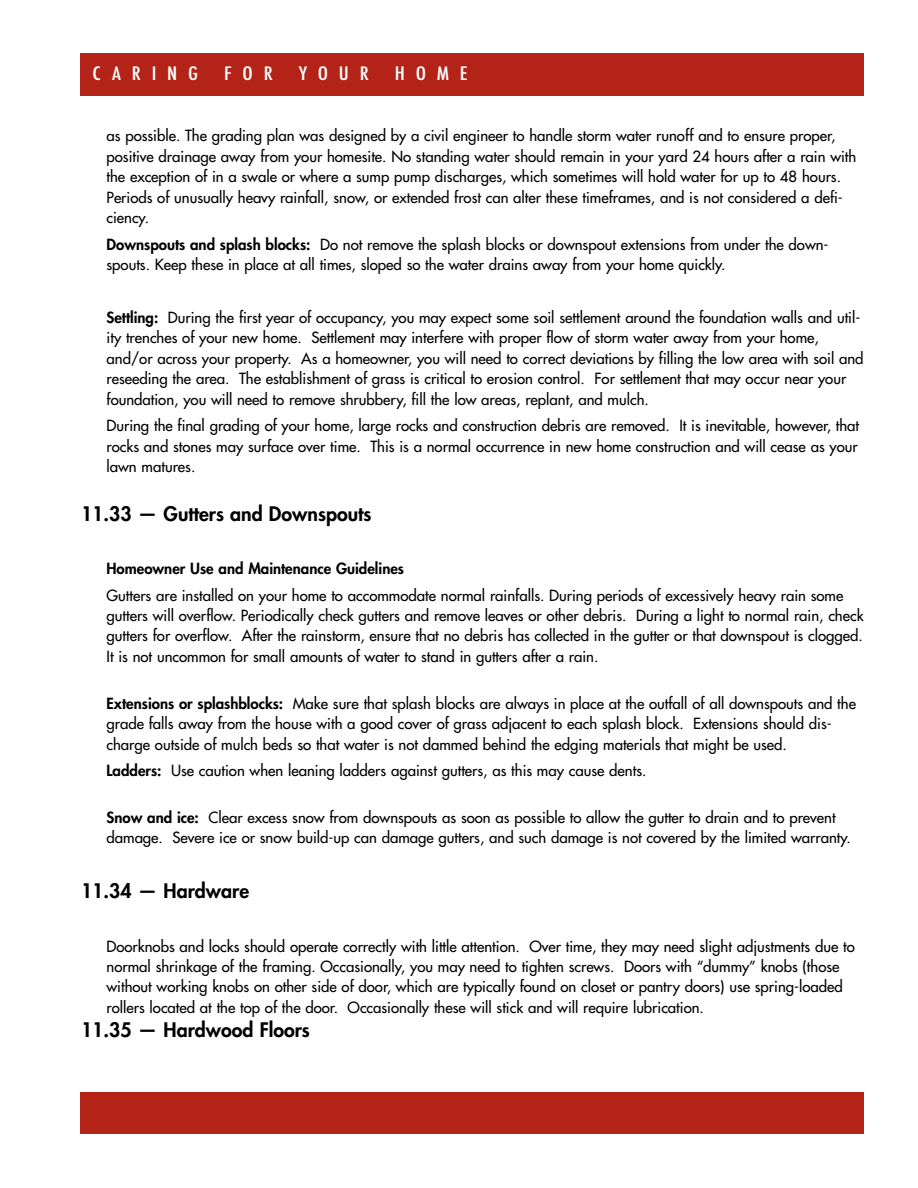
<style>
.page{position:relative;width:918px;height:1188px;background:#fff}
.page>*{position:absolute;margin:0;border:0;box-sizing:border-box;transform-origin:0 0}
.t1{font:800 19.5px "Futura";color:#000}
.t2{font:500 condensed 18px "Futura";color:#fff;scale:1.2 1}
.t3{font:15px/20.4px "Futura";color:#000}
.t4{font:800 15px "Futura";color:#000}
.s1{font-weight:800}
</style>
<div class="page">
<div style="left:80px;top:1093px;width:784px;height:41px;background:#b32317"></div>
<div style="left:80px;top:54px;width:784px;height:42px;background:#b32317"></div>
<p class="t2" style="left:93px;top:62px;width:89px">CARING</p>
<p class="t2" style="left:224px;top:62px;width:42px">FOR</p>
<p class="t2" style="left:299px;top:62px;width:60px">YOUR</p>
<p class="t2" style="left:395px;top:62px;width:62px">HOME</p>
<p class="t3" style="left:106px;top:126px;width:751px">as possible. The grading plan was designed by a civil engineer to handle storm water runoff and to ensure proper, positive drainage away from your homesite. No standing water should remain in your yard 24 hours after a rain with the exception of in a swale or where a sump pump discharges, which sometimes will hold water for up to 48 hours.<br>Periods of unusually heavy rainfall, snow, or extended frost can alter these timeframes, and is not considered a defi&shy;ciency.</p>
<p class="t3" style="left:107px;top:234px;width:724px"><span class="s1">Downspouts and splash blocks:</span> Do not remove the splash blocks or downspout extensions from under the down&shy;spouts. Keep these in place at all times, sloped so the water drains away from your home quickly.</p>
<p class="t3" style="left:107px;top:307px;width:759px"><span class="s1">Settling:</span> During the first year of occupancy, you may expect some soil settlement around the foundation walls and util&shy;ity trenches of your new home. Settlement may interfere with proper flow of storm water away from your home, and/or across your property. As a homeowner, you will need to correct deviations by filling the low area with soil and reseeding the area. The establishment of grass is critical to erosion control. For settlement that may occur near your foundation, you will need to remove shrubbery, fill the low areas, replant, and mulch.</p>
<p class="t3" style="left:106px;top:415px;width:754px;text-align:justify">During the final grading of your home, large rocks and construction debris are removed. It is inevitable, however, that rocks and stones may surface over time. This is a normal occurrence in new home construction and will cease as your lawn matures.</p>
<h1 class="t1" style="left:81px;top:501px;width:292px">11.33 — Gutters and Downspouts</h1>
<p class="t4" style="left:106px;top:559px;width:299px">Homeowner Use and Maintenance Guidelines</p>
<p class="t3" style="left:107px;top:585px;width:759px">Gutters are installed on your home to accommodate normal rainfalls. During periods of excessively heavy rain some gutters will overflow. Periodically check gutters and remove leaves or other debris. During a light to normal rain, check gutters for overflow. After the rainstorm, ensure that no debris has collected in the gutter or that downspout is clogged.<br>It is not uncommon for small amounts of water to stand in gutters after a rain.</p>
<p class="t3" style="left:107px;top:693px;width:751px"><span class="s1">Extensions or splashblocks:</span> Make sure that splash blocks are always in place at the outfall of all downspouts and the grade falls away from the house with a good cover of grass adjacent to each splash block. Extensions should dis&shy;charge outside of mulch beds so that water is not dammed behind the edging materials that might be used.</p>
<p class="t3" style="left:107px;top:760px;width:541px"><span class="s1">Ladders:</span> Use caution when leaning ladders against gutters, as this may cause dents.</p>
<p class="t3" style="left:107px;top:807px;width:746px"><span class="s1">Snow and ice:</span> Clear excess snow from downspouts as soon as possible to allow the gutter to drain and to prevent damage. Severe ice or snow build-up can damage gutters, and such damage is not covered by the limited warranty.</p>
<h1 class="t1" style="left:81px;top:879px;width:170px">11.34 — Hardware</h1>
<p class="t3" style="left:106px;top:936px;width:750px">Doorknobs and locks should operate correctly with little attention. Over time, they may need slight adjustments due to normal shrinkage of the framing. Occasionally, you may need to tighten screws. Doors with “dummy” knobs (those without working knobs on other side of door, which are typically found on closet or pantry doors) use spring-loaded rollers located at the top of the door. Occasionally these will stick and will require lubrication.</p>
<h1 class="t1" style="left:81px;top:1018px;width:230px">11.35 — Hardwood Floors</h1>
</div>
